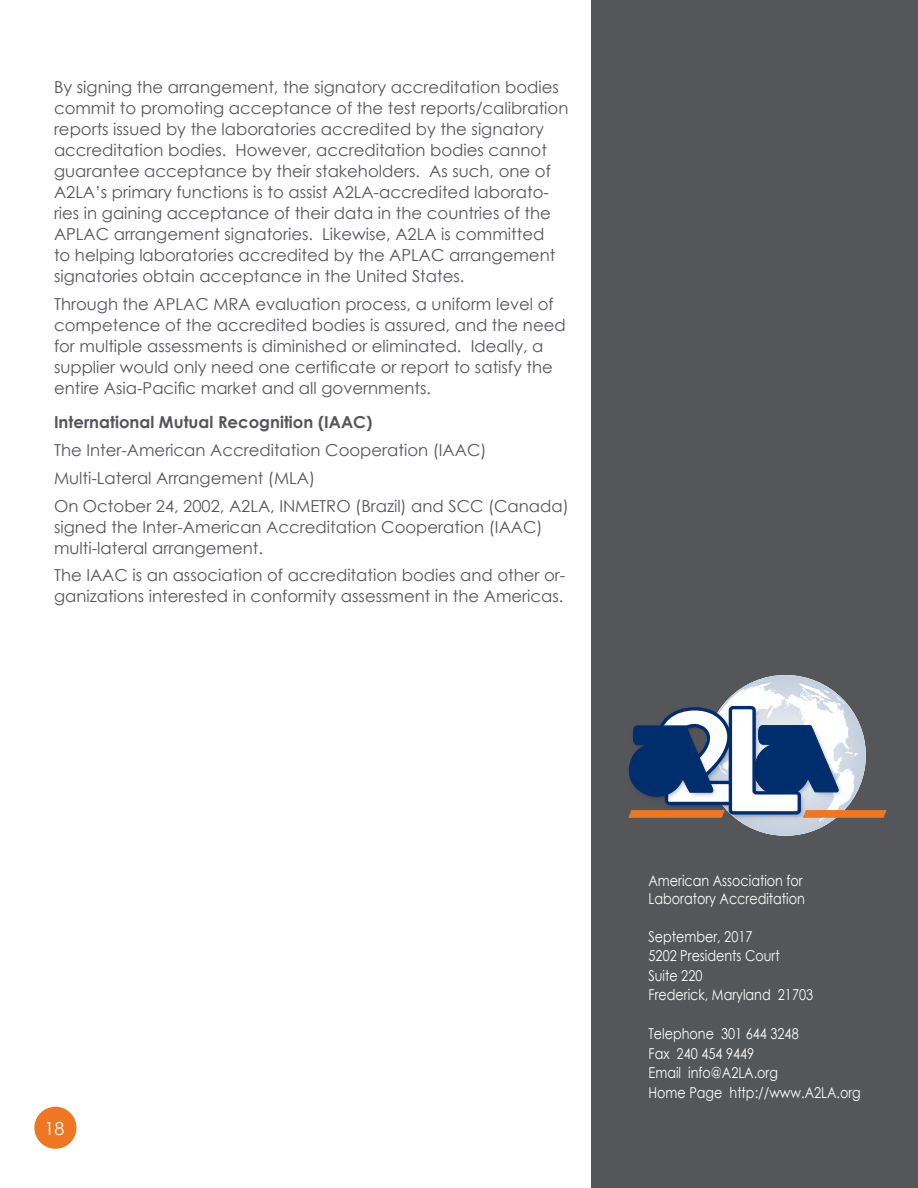
<style>
.page{position:relative;width:918px;height:1188px;background:#fff}
.page>*{position:absolute;margin:0;border:0;box-sizing:border-box;transform-origin:0 0}
.t1{font:18px "Century Gothic";color:#fff}
.t2{font:16.5px/21px "Century Gothic";color:#55565a}
.t3{font:700 16.5px "Century Gothic";color:#55565a}
.t4{font:15px/19.5px "Century Gothic";color:#fff;scale:.85 1}
</style>
<div class="page">
<div style="left:34px;top:1107px;width:42px;height:42px;background:#ef7622;border-radius:50%"></div>
<div style="left:592px;top:0;width:326px;height:1188px;background:#55565a"></div>
<div style="left:705px;top:675px;width:161px;height:161px;background:#c7d0de;border-radius:80px"></div>
<svg style="left:628px;top:680px;width:259px;height:142px"></svg>
<p class="t2" style="left:54px;top:76px;width:516px">By signing the arrangement, the signatory accreditation bodies commit to promoting acceptance of the test reports/calibration reports issued by the laboratories accredited by the signatory accreditation bodies. However, accreditation bodies cannot guarantee acceptance by their stakeholders. As such, one of A2LA’s primary functions is to assist A2LA-accredited laborato&shy;ries in gaining acceptance of their data in the countries of the APLAC arrangement signatories. Likewise, A2LA is committed<br>to helping laboratories accredited by the APLAC arrangement signatories obtain acceptance in the United States.</p>
<p class="t2" style="left:54px;top:293px;width:513px">Through the APLAC MRA evaluation process, a uniform level of competence of the accredited bodies is assured, and the need for multiple assessments is diminished or eliminated. Ideally, a supplier would only need one certificate or report to satisfy the entire Asia-Pacific market and all governments.</p>
<p class="t3" style="left:54px;top:410px;width:320px">International Mutual Recognition (IAAC)</p>
<p class="t2" style="left:54px;top:436px;width:516px;line-height:27.8px">The Inter-American Accreditation Cooperation (IAAC)<br>Multi-Lateral Arrangement (MLA)<br>On October 24, 2002, A2LA, INMETRO (Brazil) and SCC (Canada)</p>
<p class="t2" style="left:54px;top:516px;width:490px">signed the Inter-American Accreditation Cooperation (IAAC) multi-lateral arrangement.</p>
<p class="t2" style="left:54px;top:565px;width:513px">The IAAC is an association of accreditation bodies and other or&shy;ganizations interested in conformity assessment in the Americas.</p>
<p class="t1" style="left:45px;top:1115px;width:21px">18</p>
<p class="t4" style="left:649px;top:872px;width:186px;line-height:18px">American Association for<br>Laboratory Accreditation</p>
<p class="t4" style="left:649px;top:926px;width:195px">September, 2017<br>5202 Presidents Court<br>Suite 220<br>Frederick, Maryland 21703</p>
<p class="t4" style="left:649px;top:1024px;width:251px">Telephone 301 644 3248<br>Fax 240 454 9449<br>Email info@A2LA.org<br>Home Page http://www.A2LA.org</p>
</div>
